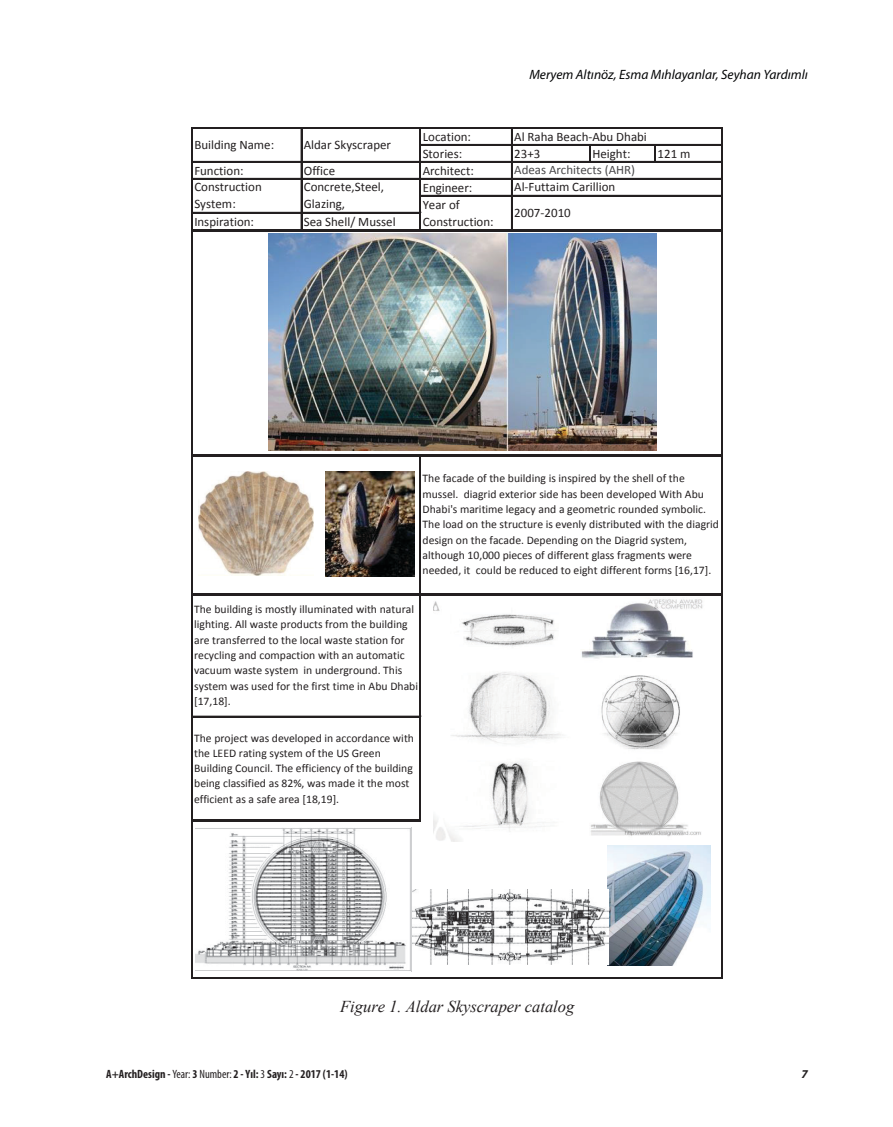
<style>
.page{position:relative;width:893px;height:1127px;background:#fff}
.page>*{position:absolute;margin:0;border:0;box-sizing:border-box;transform-origin:0 0}
.t1{font:italic 16.5px "Times New Roman";color:#231f20}
.t2{font:italic 13.5px "Myriad Pro";color:#010203}
.t3{font:12.9px/17px "Calibri";color:#231f20}
.t4{font:12.9px "Calibri";color:#484749}
.t5{font:700 condensed 12px "Myriad Pro";color:#231f20}
.t6{font:italic 700 12px "Myriad Pro";color:#231f20}
.t7{font:11.7px/15.3px "Calibri";color:#231f20}
.s1{font-weight:400}
</style>
<div class="page">
<hr style="left:420px;top:129px;width:1px;height:100px;background:#231f20">
<hr style="left:192px;top:127px;width:1px;height:468px;background:#231f20">
<hr style="left:420px;top:456px;width:1px;height:137px;background:#231f20">
<hr style="left:191px;top:596px;width:1px;height:224px;background:#231f20">
<hr style="left:192px;top:595px;width:1px;height:225px;background:#231f20">
<hr style="left:192px;top:820px;width:1px;height:158px;background:#231f20">
<hr style="left:301px;top:129px;width:1px;height:100px;background:#231f20">
<hr style="left:420px;top:595px;width:1px;height:225px;background:#231f20">
<hr style="left:511px;top:129px;width:1px;height:100px;background:#231f20">
<hr style="left:721px;top:129px;width:2px;height:849px;background:#231f20">
<svg style="left:589px;top:145px;width:2px;height:16px"></svg>
<svg style="left:654px;top:145px;width:2px;height:16px"></svg>
<hr style="left:193px;top:127px;width:530px;height:2px;background:#231f20">
<hr style="left:421px;top:144px;width:300px;height:1px;background:#231f20">
<hr style="left:193px;top:161px;width:528px;height:1px;background:#231f20">
<hr style="left:193px;top:178px;width:528px;height:1px;background:#231f20">
<hr style="left:421px;top:195px;width:300px;height:1px;background:#231f20">
<hr style="left:193px;top:212px;width:228px;height:1px;background:#231f20">
<hr style="left:193px;top:229px;width:530px;height:3px;background:#231f20">
<hr style="left:193px;top:454px;width:530px;height:2px;background:#231f20">
<hr style="left:193px;top:593px;width:530px;height:2px;background:#231f20">
<hr style="left:193px;top:716px;width:228px;height:1px;background:#231f20">
<hr style="left:193px;top:820px;width:228px;height:2px;background:#231f20">
<hr style="left:193px;top:977px;width:530px;height:1px;background:#231f20">
<img style="left:269px;top:233px;width:387px;height:218px">
<img style="left:198px;top:472px;width:115px;height:103px">
<img style="left:326px;top:472px;width:88px;height:105px">
<img style="left:433px;top:599px;width:270px;height:242px">
<img style="left:607px;top:845px;width:103px;height:120px">
<img style="left:195px;top:827px;width:217px;height:144px">
<img style="left:412px;top:890px;width:196px;height:74px">
<p class="t2" style="left:529px;top:67px;width:280px">Meryem Altınöz, Esma Mıhlayanlar, Seyhan Yardımlı</p>
<p class="t3" style="left:514px;top:128px;width:134px">Al Raha Beach-Abu Dhabi</p>
<p class="t4" style="left:514px;top:162px;width:122px">Adeas Architects (AHR)</p>
<p class="t3" style="left:423px;top:128px;width:50px">Location:<br>Stories:</p>
<p class="t3" style="left:194px;top:136px;width:81px">Building Name:</p>
<p class="t3" style="left:304px;top:136px;width:89px">Aldar Skyscraper</p>
<p class="t3" style="left:514px;top:145px;width:28px">23+3</p>
<p class="t3" style="left:592px;top:145px;width:40px">Height:</p>
<p class="t3" style="left:657px;top:145px;width:35px">121 m</p>
<p class="t3" style="left:194px;top:162px;width:51px">Function:</p>
<p class="t3" style="left:304px;top:162px;width:33px">Office</p>
<p class="t3" style="left:423px;top:162px;width:53px">Architect:<br>Engineer:</p>
<p class="t3" style="left:194px;top:213px;width:61px">Inspiration:</p>
<p class="t3" style="left:304px;top:213px;width:93px">Sea Shell/ Mussel</p>
<p class="t3" style="left:194px;top:178px;width:69px">Construction<br>System:</p>
<p class="t3" style="left:304px;top:178px;width:82px">Concrete,Steel,<br>Glazing,</p>
<p class="t3" style="left:514px;top:178px;width:103px">Al-Futtaim Carillion</p>
<p class="t3" style="left:423px;top:197px;width:73px">Year of<br>Construction:</p>
<p class="t3" style="left:514px;top:204px;width:58px">2007-2010</p>
<p class="t7" style="left:423px;top:471px;width:298px">The facade of the building is inspired by the shell of the mussel. diagrid exterior side has been developed With Abu Dhabi's maritime legacy and a geometric rounded symbolic.<br>The load on the structure is evenly distributed with the diagrid design on the facade. Depending on the Diagrid system, although 10,000 pieces of different glass fragments were needed, it could be reduced to eight different forms [16,17].</p>
<p class="t7" style="left:194px;top:602px;width:225px">The building is mostly illuminated with natural lighting. All waste products from the building are transferred to the local waste station for recycling and compaction with an automatic vacuum waste system in underground. This system was used for the first time in Abu Dhabi [17,18].</p>
<p class="t7" style="left:194px;top:730px;width:221px">The project was developed in accordance with the LEED rating system of the US Green Building Council. The efficiency of the building being classified as 82%, was made it the most efficient as a safe area [18,19].</p>
<h1 class="t1" style="left:340px;top:995px;width:236px">Figure 1. Aldar Skyscraper catalog</h1>
<p class="t5" style="left:106px;top:1067px;width:243px">A+ArchDesign - <span class="s1">Year:</span> 3 <span class="s1">Number:</span> 2 - Yıl: <span class="s1">3</span> Sayı: <span class="s1">2</span> - 2017 (1-14)</p>
<p class="t6" style="left:801px;top:1066px;width:8px">7</p>
</div>
